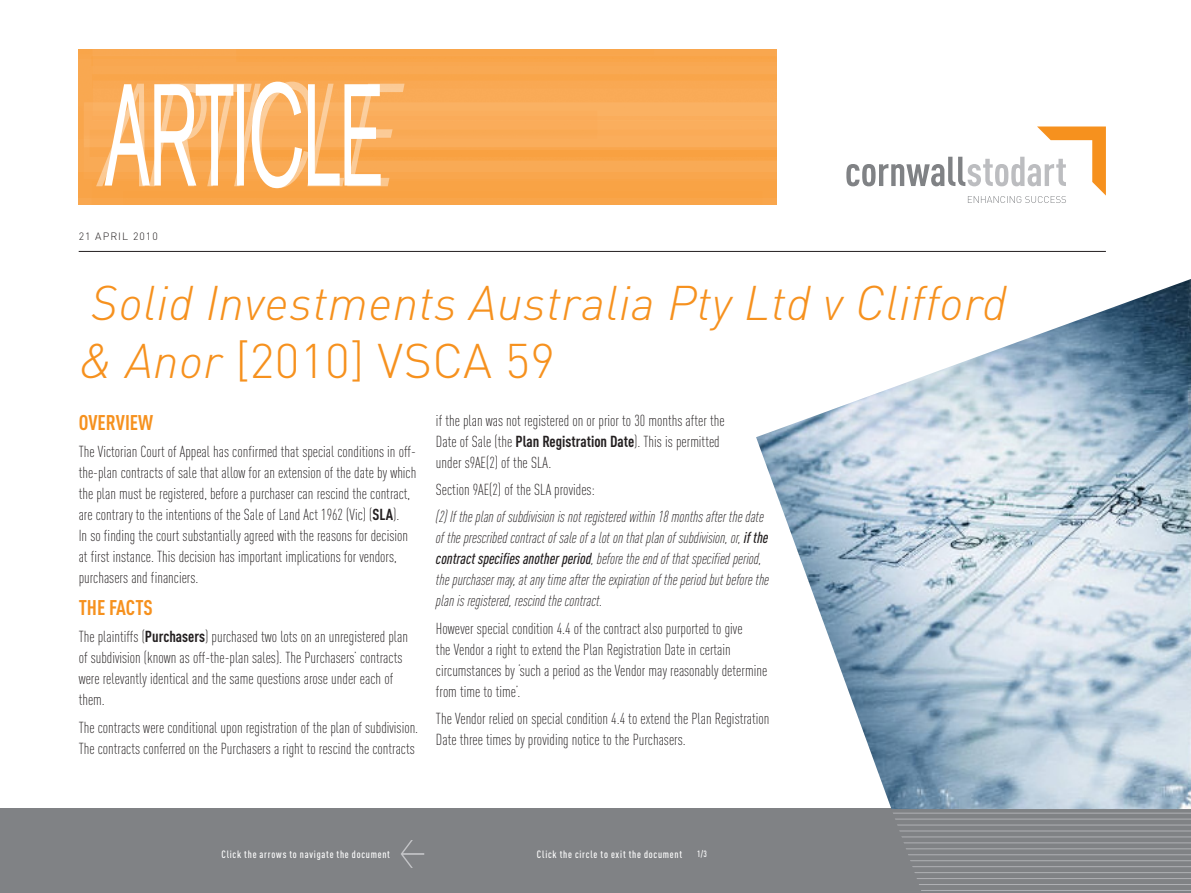
<style>
.page{position:relative;width:1191px;height:893px;background:#fff}
.page>*{position:absolute;margin:0;border:0;box-sizing:border-box;transform-origin:0 0}
._1_Main_Heading{font:italic 300 48px/57.6px "DIN";letter-spacing:.01em;color:#f6911e}
._3_orange_bold_subhe{font:700 21px "DIN Cond";color:#f6911e}
._1__main_text{font:300 15.75px/21px "DIN Cond";color:#231f20}
._1__main_text-2{font:italic 300 condensed 15.75px/21px "DINOT";color:#231f20}
.t1{font:500 10.5px "DIN Cond";letter-spacing:.07em;color:#fff}
._1__Date{font:300 10.5px "DIN";letter-spacing:.1em;color:#231f20}
.t2{font:500 9px "DIN Cond";color:#fff}
.s1{font-style:normal}
.s2{font-weight:700}
.s3{font-weight:500}
</style>
<div class="page">
<div style="left:0;top:808px;width:1191px;height:85px;background:#808285"></div>
<hr style="left:79px;top:251px;width:1027px;height:1px;background:#231f20">
<img style="left:756px;top:279px;width:435px;height:530px">
<svg style="left:893px;top:812px;width:298px;height:50px"></svg>
<hr style="left:891px;top:813px;width:300px;height:1px;background:#b0b1b5">
<hr style="left:891px;top:819px;width:300px;height:1px;background:#b0b1b5">
<hr style="left:891px;top:825px;width:300px;height:1px;background:#b0b1b5">
<hr style="left:891px;top:830px;width:300px;height:1px;background:#b0b1b5">
<hr style="left:891px;top:836px;width:300px;height:1px;background:#b0b1b5">
<hr style="left:891px;top:842px;width:300px;height:1px;background:#b0b1b5">
<hr style="left:891px;top:848px;width:300px;height:1px;background:#b0b1b5">
<hr style="left:891px;top:854px;width:300px;height:1px;background:#b0b1b5">
<hr style="left:891px;top:860px;width:300px;height:1px;background:#b0b1b5">
<hr style="left:891px;top:866px;width:300px;height:1px;background:#b0b1b5">
<hr style="left:891px;top:872px;width:300px;height:1px;background:#b0b1b5">
<hr style="left:891px;top:878px;width:300px;height:1px;background:#b0b1b5">
<hr style="left:891px;top:884px;width:300px;height:1px;background:#b0b1b5">
<hr style="left:891px;top:890px;width:300px;height:1px;background:#b0b1b5">
<img style="left:79px;top:50px;width:697px;height:155px">
<svg style="left:846px;top:126px;width:260px;height:77px"></svg>
<svg style="left:401px;top:840px;width:23px;height:28px"></svg>
<svg style="left:96px;top:82px;width:309px;height:106px"></svg>
<p class="_1__Date" style="left:79px;top:230px;width:81px">21 APRIL 2010</p>
<p class="_1_Main_Heading" style="left:79px;top:274px;width:929px">Solid Investments Australia Pty Ltd v Clifford &amp; Anor <span class="s1">[2010] VSCA 59</span></p>
<p class="_3_orange_bold_subhe" style="left:79px;top:409px;width:76px">OVERVIEW</p>
<p class="_1__main_text" style="left:79px;top:441px;width:339px">The Victorian Court of Appeal has confirmed that special conditions in off&shy;the-plan contracts of sale that allow for an extension of the date by which the plan must be registered, before a purchaser can rescind the contract, are contrary to the intentions of the Sale of Land Act 1962 (Vic) (<span class="s2">SLA</span>).<br>In so finding the court substantially agreed with the reasons for decision at first instance. This decision has important implications for vendors, purchasers and financiers.</p>
<p class="_3_orange_bold_subhe" style="left:79px;top:595px;width:76px">THE FACTS</p>
<p class="_1__main_text" style="left:79px;top:626px;width:331px">The plaintiffs (<span class="s2">Purchasers</span>) purchased two lots on an unregistered plan of subdivision (known as off-the-plan sales). The Purchasers’ contracts were relevantly identical and the same questions arose under each of them.</p>
<p class="_1__main_text" style="left:79px;top:717px;width:341px">The contracts were conditional upon registration of the plan of subdivision.<br>The contracts conferred on the Purchasers a right to rescind the contracts</p>
<p class="_1__main_text" style="left:436px;top:410px;width:290px">if the plan was not registered on or prior to 30 months after the<br>Date of Sale (the <span class="s2">Plan Registration Date</span>). This is permitted under s9AE(2) of the SLA.</p>
<p class="_1__main_text" style="left:436px;top:479px;width:160px">Section 9AE(2) of the SLA provides:</p>
<p class="_1__main_text-2" style="left:436px;top:506px;width:335px">(2) If the plan of subdivision is not registered within 18 months after the date of the prescribed contract of sale of a lot on that plan of subdivision, or, <span class="s3">if the contract specifies another period</span>, before the end of that specified period, the purchaser may, at any time after the expiration of the period but before the plan is registered, rescind the contract.</p>
<p class="_1__main_text" style="left:436px;top:618px;width:333px">However special condition 4.4 of the contract also purported to give<br>the Vendor a right to extend the Plan Registration Date in certain circumstances by ‘such a period as the Vendor may reasonably determine from time to time’.</p>
<p class="_1__main_text" style="left:436px;top:708px;width:335px">The Vendor relied on special condition 4.4 to extend the Plan Registration<br>Date three times by providing notice to the Purchasers.</p>
<p class="t1" style="left:221px;top:848px;width:170px">Click the arrows to navigate the document</p>
<p class="t1" style="left:537px;top:848px;width:147px">Click the circle to exit the document</p>
<p class="t2" style="left:697px;top:848px;width:11px">1/3</p>
</div>
